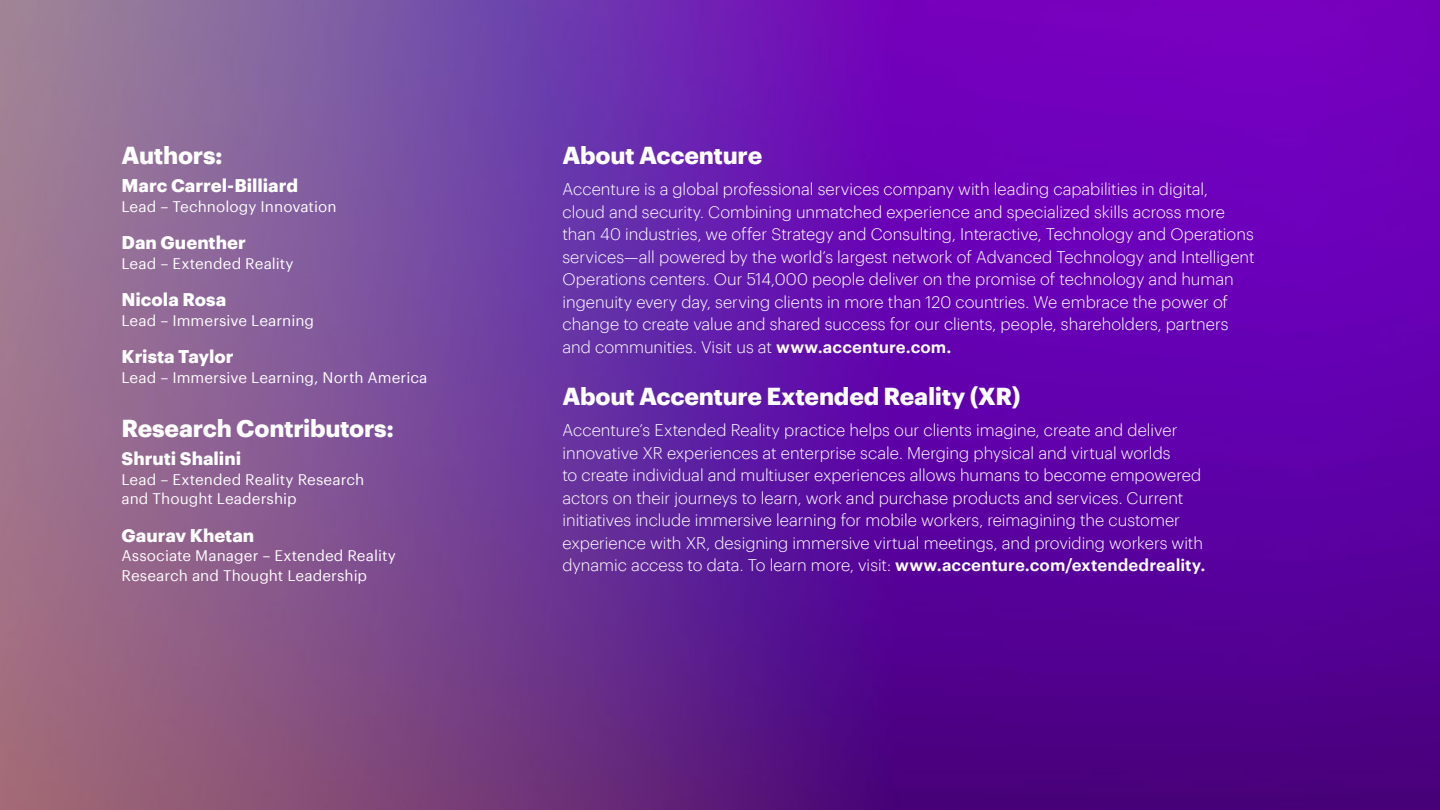
<style>
.page{position:relative;width:1440px;height:810px;background:#fff}
.page>*{position:absolute;margin:0;border:0;box-sizing:border-box;transform-origin:0 0}
.t1{font:700 24px "Graphik";letter-spacing:-.01em;color:#fff}
.t2{font:700 18px "Graphik";color:#fff}
.t3{font:300 16.5px/22.5px "Graphik";letter-spacing:-.005em;color:#fff}
.t4{font:15px/19.5px "Graphik";letter-spacing:.005em;color:#fff}
.s1{font-weight:600}
</style>
<div class="page">
<img style="left:0;top:0;width:1440px;height:810px">
<h1 class="t1" style="left:122px;top:137px;width:103px">Authors:</h1>
<p class="t2" style="left:122px;top:172px;width:178px">Marc Carrel-Billiard</p>
<p class="t4" style="left:122px;top:195px;width:216px">Lead – Technology Innovation</p>
<p class="t2" style="left:122px;top:229px;width:126px">Dan Guenther</p>
<p class="t4" style="left:122px;top:252px;width:174px">Lead – Extended Reality</p>
<p class="t2" style="left:122px;top:286px;width:106px">Nicola Rosa</p>
<p class="t4" style="left:122px;top:309px;width:194px">Lead – Immersive Learning</p>
<p class="t2" style="left:122px;top:343px;width:114px">Krista Taylor</p>
<p class="t4" style="left:121px;top:366px;width:308px">Lead – Immersive Learning, North America</p>
<h1 class="t1" style="left:122px;top:410px;width:274px">Research Contributors:</h1>
<p class="t2" style="left:122px;top:445px;width:121px">Shruti Shalini</p>
<p class="t4" style="left:122px;top:468px;width:244px">Lead – Extended Reality Research and Thought Leadership</p>
<p class="t2" style="left:122px;top:521px;width:134px">Gaurav Khetan</p>
<p class="t4" style="left:122px;top:545px;width:276px">Associate Manager – Extended Reality<br>Research and Thought Leadership</p>
<h1 class="t1" style="left:562px;top:137px;width:201px">About Accenture</h1>
<p class="t3" style="left:562px;top:177px;width:694px">Accenture is a global professional services company with leading capabilities in digital, cloud and security. Combining unmatched experience and specialized skills across more than 40 industries, we offer Strategy and Consulting, Interactive, Technology and Operations services—all powered by the world’s largest network of Advanced Technology and Intelligent Operations centers. Our 514,000 people deliver on the promise of technology and human ingenuity every day, serving clients in more than 120 countries. We embrace the power of change to create value and shared success for our clients, people, shareholders, partners and communities. Visit us at <span class="s1">www.accenture.com.</span></p>
<h1 class="t1" style="left:562px;top:377px;width:460px">About Accenture Extended Reality (XR)</h1>
<p class="t3" style="left:562px;top:418px;width:645px">Accenture’s Extended Reality practice helps our clients imagine, create and deliver innovative XR experiences at enterprise scale. Merging physical and virtual worlds<br>to create individual and multiuser experiences allows humans to become empowered actors on their journeys to learn, work and purchase products and services. Current initiatives include immersive learning for mobile workers, reimagining the customer experience with XR, designing immersive virtual meetings, and providing workers with dynamic access to data. To learn more, visit: <span class="s1">www.accenture.com/extendedreality.</span></p>
</div>
